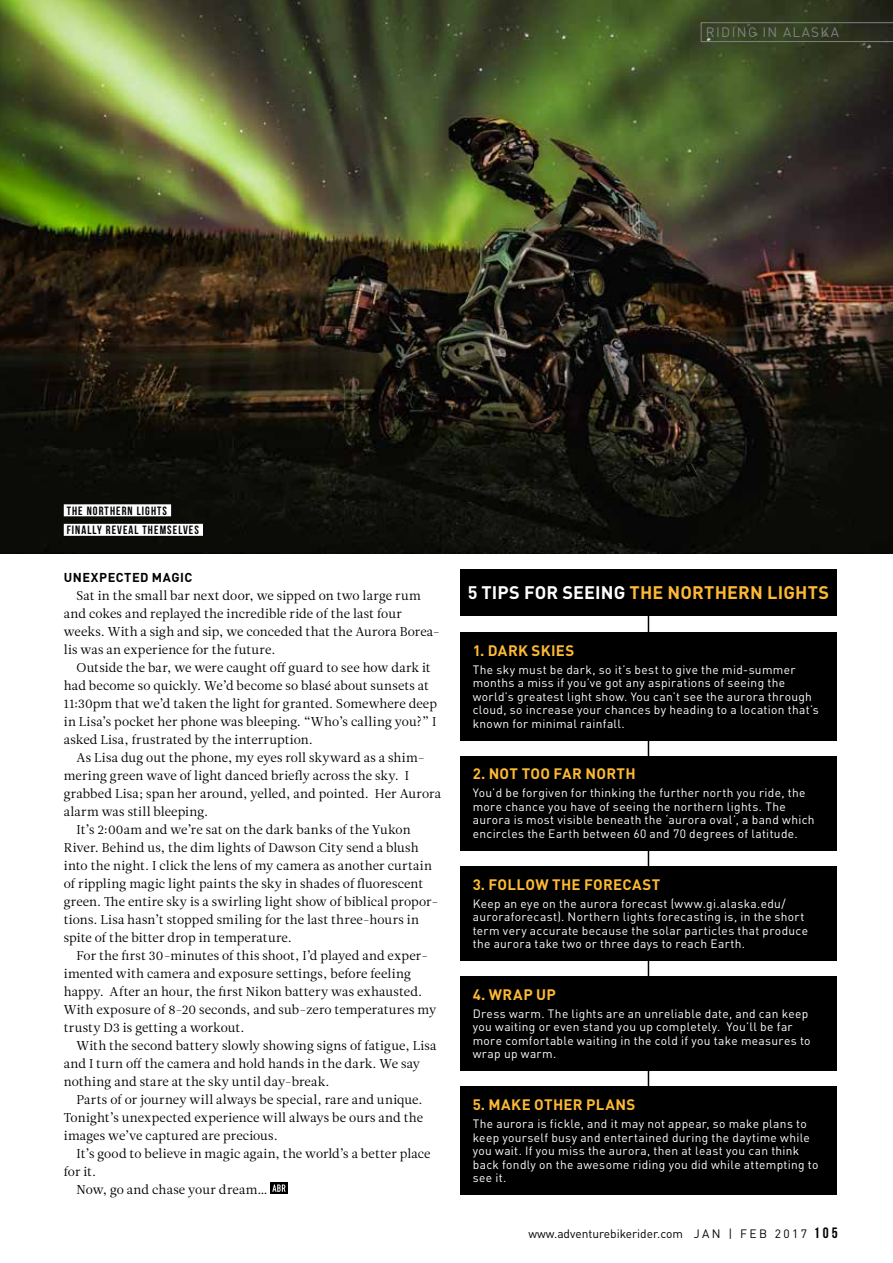
<style>
.page{position:relative;width:893px;height:1263px;background:#fff}
.page>*{position:absolute;margin:0;border:0;box-sizing:border-box;transform-origin:0 0}
.t1{font:700 18px "DIN Pro";letter-spacing:.01em;color:#fdb933}
.t2{font:700 15px "DIN Pro";letter-spacing:.02em;color:#fdb933}
.t3{font:13.5px "DIN Pro";letter-spacing:.1em;color:#808285}
.t4{font:12.75px/18px "Leitura News Roman 1";letter-spacing:.005em;color:#000}
.t5{font:700 12.75px "DIN Pro";letter-spacing:.035em;color:#000}
.t6{font:12px/13.5px "DIN Pro";letter-spacing:.025em;color:#fff}
.t7{font:700 12px/19.5px "Bebas Neue";letter-spacing:.09em;color:#000}
.t8{font:12px "DIN Pro";color:#000}
.s1{color:#fff}
.s2{font-family:"Bebas Neue";font-weight:700;font-size:15px}
</style>
<div class="page">
<hr style="left:648px;top:615px;width:1px;height:520px;background:#000">
<div style="left:270px;top:1183px;width:17px;height:11px;background:#000"></div>
<svg style="left:272px;top:1184px;width:14px;height:8px"></svg>
<img style="left:0;top:0;width:893px;height:553px">
<div style="left:460px;top:570px;width:377px;height:46px;background:#000"></div>
<div style="left:460px;top:632px;width:377px;height:108px;background:#000"></div>
<div style="left:460px;top:756px;width:377px;height:95px;background:#000"></div>
<div style="left:460px;top:866px;width:377px;height:95px;background:#000"></div>
<div style="left:460px;top:976px;width:377px;height:95px;background:#000"></div>
<div style="left:460px;top:1087px;width:377px;height:108px;background:#000"></div>
<div style="left:64px;top:504px;width:107px;height:12px;background:#fff"></div>
<div style="left:64px;top:524px;width:139px;height:12px;background:#fff"></div>
<svg style="left:701px;top:22px;width:192px;height:20px;background:#3a422b"></svg>
<p class="t3" style="left:706px;top:21px;width:135px">RIDING IN ALASKA</p>
<p class="t7" style="left:67px;top:501px;width:134px">THE NORTHERN LIGHTS<br>FINALLY REVEAL THEMSELVES</p>
<p class="t5" style="left:64px;top:566px;width:130px">UNEXPECTED MAGIC</p>
<p class="t4" style="left:64px;top:586px;width:378px;text-indent:13px">Sat in the small bar next door, we sipped on two large rum and cokes and replayed the incredible ride of the last four weeks. With a sigh and sip, we conceded that the Aurora Borea&shy;lis was an experience for the future.</p>
<p class="t4" style="left:64px;top:658px;width:375px;text-indent:13px">Outside the bar, we were caught off guard to see how dark it had become so quickly. We’d become so blasé about sunsets at 11:30pm that we’d taken the light for granted. Somewhere deep in Lisa’s pocket her phone was bleeping. “Who’s calling you?” I asked Lisa, frustrated by the interruption.</p>
<p class="t4" style="left:77px;top:748px;width:350px">As Lisa dug out the phone, my eyes roll skyward as a shim-</p>
<p class="t4" style="left:64px;top:766px;width:347px">mering green wave of light danced briefly across the sky. I</p>
<p class="t4" style="left:64px;top:784px;width:379px">grabbed Lisa; span her around, yelled, and pointed. Her Aurora</p>
<p class="t4" style="left:64px;top:802px;width:146px">alarm was still bleeping.</p>
<p class="t4" style="left:77px;top:820px;width:336px">It’s 2:00am and we’re sat on the dark banks of the Yukon</p>
<p class="t4" style="left:64px;top:838px;width:356px">River. Behind us, the dim lights of Dawson City send a blush</p>
<p class="t4" style="left:64px;top:856px;width:370px">into the night. I click the lens of my camera as another curtain</p>
<p class="t4" style="left:64px;top:874px;width:361px">of rippling magic light paints the sky in shades of fluorescent</p>
<p class="t4" style="left:64px;top:892px;width:376px">green. The entire sky is a swirling light show of biblical propor-</p>
<p class="t4" style="left:64px;top:910px;width:357px">tions. Lisa hasn’t stopped smiling for the last three-hours in</p>
<p class="t4" style="left:64px;top:928px;width:230px">spite of the bitter drop in temperature.</p>
<p class="t4" style="left:77px;top:946px;width:353px">For the first 30-minutes of this shoot, I’d played and exper-</p>
<p class="t4" style="left:64px;top:964px;width:349px">imented with camera and exposure settings, before feeling</p>
<p class="t4" style="left:64px;top:982px;width:360px">happy. After an hour, the first Nikon battery was exhausted.</p>
<p class="t4" style="left:64px;top:1000px;width:374px">With exposure of 8-20 seconds, and sub-zero temperatures my</p>
<p class="t4" style="left:64px;top:1018px;width:182px">trusty D3 is getting a workout.</p>
<p class="t4" style="left:77px;top:1036px;width:362px">With the second battery slowly showing signs of fatigue, Lisa</p>
<p class="t4" style="left:64px;top:1054px;width:358px">and I turn off the camera and hold hands in the dark. We say</p>
<p class="t4" style="left:64px;top:1072px;width:267px">nothing and stare at the sky until day-break.</p>
<p class="t4" style="left:77px;top:1090px;width:348px">Parts of or journey will always be special, rare and unique.</p>
<p class="t4" style="left:64px;top:1108px;width:361px">Tonight’s unexpected experience will always be ours and the</p>
<p class="t4" style="left:64px;top:1126px;width:215px">images we’ve captured are precious.</p>
<p class="t4" style="left:77px;top:1144px;width:356px">It’s good to believe in magic again, the world’s a better place</p>
<p class="t4" style="left:64px;top:1162px;width:34px">for it.</p>
<p class="t4" style="left:77px;top:1180px;width:193px">Now, go and chase your dream…</p>
<h1 class="t1" style="left:468px;top:578px;width:363px"><span class="s1">5 TIPS FOR SEEING</span> THE NORTHERN LIGHTS</h1>
<p class="t2" style="left:473px;top:638px;width:103px">1. DARK SKIES</p>
<p class="t6" style="left:473px;top:661px;width:348px">The sky must be dark, so it’s best to give the mid-summer months a miss if you’ve got any aspirations of seeing the world’s greatest light show. You can’t see the aurora through cloud, so increase your chances by heading to a location that’s known for minimal rainfall.</p>
<p class="t2" style="left:473px;top:761px;width:165px">2. NOT TOO FAR NORTH</p>
<p class="t6" style="left:473px;top:785px;width:343px">You’d be forgiven for thinking the further north you ride, the more chance you have of seeing the northern lights. The aurora is most visible beneath the ‘aurora oval’, a band which encircles the Earth between 60 and 70 degrees of latitude.</p>
<p class="t2" style="left:473px;top:872px;width:189px">3. FOLLOW THE FORECAST</p>
<p class="t6" style="left:473px;top:895px;width:337px">Keep an eye on the aurora forecast (www.gi.alaska.edu/ auroraforecast). Northern lights forecasting is, in the short term very accurate because the solar particles that produce the aurora take two or three days to reach Earth.</p>
<p class="t2" style="left:473px;top:982px;width:85px">4. WRAP UP</p>
<p class="t6" style="left:473px;top:1006px;width:339px">Dress warm. The lights are an unreliable date, and can keep you waiting or even stand you up completely. You’ll be far more comfortable waiting in the cold if you take measures to wrap up warm.</p>
<p class="t2" style="left:473px;top:1092px;width:164px">5. MAKE OTHER PLANS</p>
<p class="t6" style="left:473px;top:1116px;width:347px">The aurora is fickle, and it may not appear, so make plans to keep yourself busy and entertained during the daytime while you wait. If you miss the aurora, then at least you can think back fondly on the awesome riding you did while attempting to see it.</p>
<p class="t8" style="left:528px;top:1224px;width:311px">www.adventurebikerider.com J A N | F E B 2 0 1 7 <span class="s2">1 0 5</span></p>
</div>
